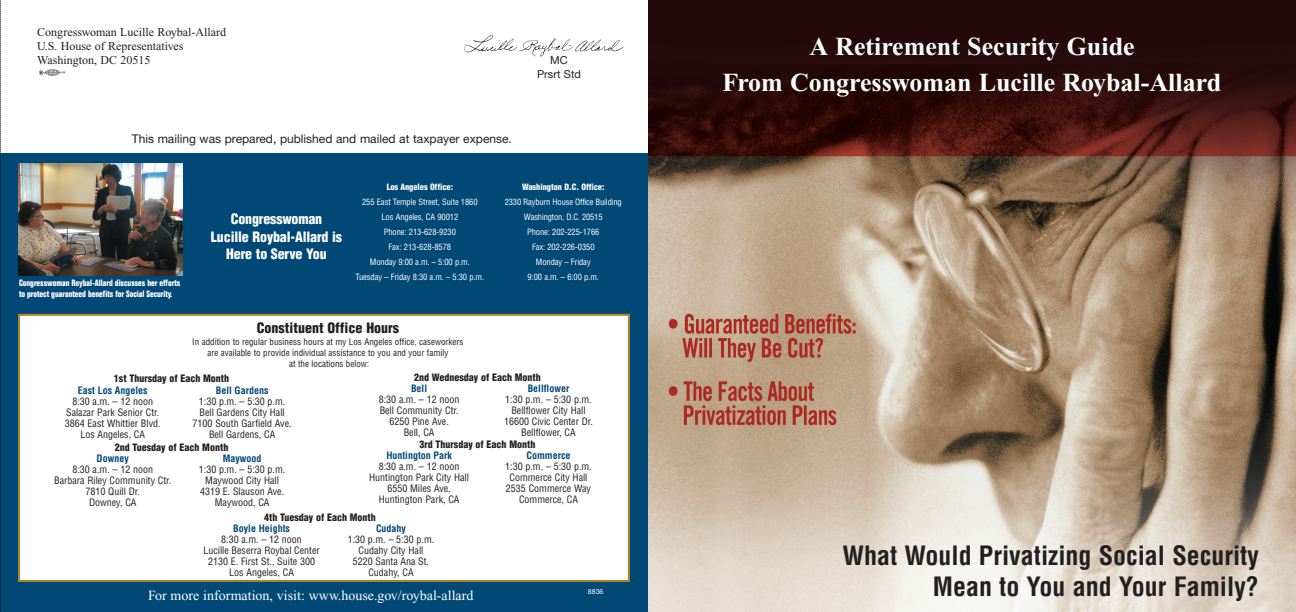
<style>
.page{position:relative;width:1296px;height:612px;background:#fff}
.page>*{position:absolute;margin:0;border:0;box-sizing:border-box;transform-origin:0 0}
.t1{font:700 26px/36px "Times New Roman";color:#fff;text-align:center}
.t2{font:700 condensed 26px/31.2px "Helvetica";color:#231f20;text-align:right}
.t3{font:14px "Times New Roman";color:#fff}
.t4{font:900 condensed 14px/17px "Helvetica";letter-spacing:-.01em;color:#fff;text-align:center}
.t5{font:900 condensed 14px "Helvetica";color:#231f20}
.t6{font:12px/14px "Times New Roman";color:#231f20}
.t7{font:12px "Helvetica Neue";color:#231f20}
.t8{font:11px/14px "Helvetica Neue";color:#231f20;text-align:center}
.t9{font:condensed 10px "Helvetica";color:#231f20}
.t10{font:900 condensed 10px "Helvetica";color:#231f20}
.t11{font:700 condensed 10px "Helvetica";color:#004876}
.t12{font:condensed 9px/11px "Helvetica";color:#231f20;text-align:center}
.t13{font:700 condensed 9px/10.8px "Folio";letter-spacing:-.005em;color:#fff}
.t14{font:condensed 8.5px/15px "Helvetica";letter-spacing:-.01em;color:#fff;text-align:center}
.t15{font:900 condensed 8.5px "Helvetica";letter-spacing:-.01em;color:#fff}
.t16{font:7px "Helvetica Neue";color:#fff}
</style>
<div class="page">
<div style="left:0;top:154px;width:648px;height:458px;background:#004876"></div>
<img style="left:648px;top:0;width:648px;height:612px">
<svg style="left:0;top:0;width:1px;height:612px"></svg>
<img style="left:40px;top:70px;width:25px;height:6px">
<img style="left:464px;top:35px;width:160px;height:22px">
<div style="left:19px;top:315px;width:610px;height:266px;background:#fff"></div>
<div style="left:18px;top:314px;width:612px;height:268px;border:2px solid #ab8121"></div>
<img style="left:18px;top:163px;width:165px;height:113px">
<p class="t6" style="left:37px;top:26px;width:190px">Congresswoman Lucille Roybal-Allard<br>U.S. House of Representatives<br>Washington, DC 20515</p>
<p class="t7" style="left:132px;top:135px;width:382px">This mailing was prepared, published and mailed at taxpayer expense.</p>
<p class="t8" style="left:537px;top:54px;width:45px">MC<br>Prsrt Std</p>
<p class="t13" style="left:19px;top:279px;width:163px">Congresswoman Roybal-Allard discusses her efforts to protect guaranteed benefits for Social Security.</p>
<h2 class="t4" style="left:211px;top:212px;width:133px">Congresswoman<br>Lucille Roybal-Allard is<br>Here to Serve You</h2>
<p class="t15" style="left:387px;top:183px;width:68px">Los Angeles Office:</p>
<p class="t14" style="left:356px;top:195px;width:130px">255 East Temple Street, Suite 1860<br>Los Angeles, CA 90012<br>Phone: 213-628-9230<br>Fax: 213-628-8578<br>Monday 9:00 a.m. – 5:00 p.m.<br>Tuesday – Friday 8:30 a.m. – 5:30 p.m.</p>
<p class="t15" style="left:522px;top:183px;width:84px">Washington D.C. Office:</p>
<p class="t14" style="left:505px;top:195px;width:119px">2330 Rayburn House Office Building<br>Washington, D.C. 20515<br>Phone: 202-225-1766<br>Fax: 202-226-0350<br>Monday – Friday<br>9:00 a.m. – 6:00 p.m.</p>
<h2 class="t5" style="left:257px;top:322px;width:144px">Constituent Office Hours</h2>
<p class="t12" style="left:192px;top:337px;width:273px">In addition to regular business hours at my Los Angeles office, caseworkers are available to provide individual assistance to you and your family<br>at the locations below:</p>
<p class="t10" style="left:114px;top:374px;width:117px">1st Thursday of Each Month</p>
<p class="t11" style="left:78px;top:387px;width:71px">East Los Angeles</p>
<p class="t11" style="left:216px;top:387px;width:54px">Bell Gardens</p>
<p class="t9" style="left:72px;top:398px;width:82px">8:30 a.m. – 12 noon</p>
<p class="t9" style="left:199px;top:398px;width:88px">1:30 p.m. – 5:30 p.m.</p>
<p class="t9" style="left:66px;top:409px;width:95px">Salazar Park Senior Ctr.</p>
<p class="t9" style="left:199px;top:409px;width:87px">Bell Gardens City Hall</p>
<p class="t9" style="left:65px;top:420px;width:97px">3864 East Whittier Blvd.</p>
<p class="t9" style="left:193px;top:420px;width:101px">7100 South Garfield Ave.</p>
<p class="t9" style="left:80px;top:431px;width:66px">Los Angeles, CA</p>
<p class="t9" style="left:209px;top:431px;width:68px">Bell Gardens, CA</p>
<p class="t10" style="left:115px;top:443px;width:115px">2nd Tuesday of Each Month</p>
<p class="t11" style="left:97px;top:454px;width:34px">Downey</p>
<p class="t11" style="left:223px;top:454px;width:40px">Maywood</p>
<p class="t9" style="left:72px;top:465px;width:82px">8:30 a.m. – 12 noon</p>
<p class="t9" style="left:199px;top:465px;width:88px">1:30 p.m. – 5:30 p.m.</p>
<p class="t9" style="left:54px;top:476px;width:119px">Barbara Riley Community Ctr.</p>
<p class="t9" style="left:205px;top:476px;width:75px">Maywood City Hall</p>
<p class="t9" style="left:86px;top:487px;width:56px">7810 Quill Dr.</p>
<p class="t9" style="left:200px;top:487px;width:86px">4319 E. Slauson Ave.</p>
<p class="t9" style="left:89px;top:498px;width:49px">Downey, CA</p>
<p class="t9" style="left:215px;top:498px;width:56px">Maywood, CA</p>
<p class="t10" style="left:414px;top:374px;width:128px">2nd Wednesday of Each Month</p>
<p class="t11" style="left:411px;top:384px;width:18px">Bell</p>
<p class="t11" style="left:528px;top:384px;width:43px">Bellflower</p>
<p class="t9" style="left:379px;top:396px;width:82px">8:30 a.m. – 12 noon</p>
<p class="t9" style="left:505px;top:396px;width:88px">1:30 p.m. – 5:30 p.m.</p>
<p class="t9" style="left:380px;top:406px;width:80px">Bell Community Ctr.</p>
<p class="t9" style="left:511px;top:406px;width:76px">Bellflower City Hall</p>
<p class="t9" style="left:389px;top:418px;width:61px">6250 Pine Ave.</p>
<p class="t9" style="left:504px;top:418px;width:90px">16600 Civic Center Dr.</p>
<p class="t9" style="left:404px;top:428px;width:32px">Bell, CA</p>
<p class="t9" style="left:521px;top:428px;width:56px">Bellflower, CA</p>
<p class="t10" style="left:420px;top:441px;width:117px">3rd Thursday of Each Month</p>
<p class="t11" style="left:386px;top:452px;width:67px">Huntington Park</p>
<p class="t11" style="left:527px;top:452px;width:45px">Commerce</p>
<p class="t9" style="left:379px;top:463px;width:82px">8:30 a.m. – 12 noon</p>
<p class="t9" style="left:505px;top:463px;width:88px">1:30 p.m. – 5:30 p.m.</p>
<p class="t9" style="left:369px;top:474px;width:101px">Huntington Park City Hall</p>
<p class="t9" style="left:509px;top:474px;width:80px">Commerce City Hall</p>
<p class="t9" style="left:387px;top:485px;width:65px">6550 Miles Ave.</p>
<p class="t9" style="left:506px;top:485px;width:87px">2535 Commerce Way</p>
<p class="t9" style="left:379px;top:496px;width:82px">Huntington Park, CA</p>
<p class="t9" style="left:519px;top:496px;width:60px">Commerce, CA</p>
<p class="t10" style="left:264px;top:513px;width:113px">4th Tuesday of Each Month</p>
<p class="t11" style="left:233px;top:524px;width:58px">Boyle Heights</p>
<p class="t11" style="left:376px;top:524px;width:31px">Cudahy</p>
<p class="t9" style="left:221px;top:535px;width:82px">8:30 a.m. – 12 noon</p>
<p class="t9" style="left:348px;top:535px;width:88px">1:30 p.m. – 5:30 p.m.</p>
<p class="t9" style="left:203px;top:546px;width:118px">Lucille Beserra Roybal Center</p>
<p class="t9" style="left:359px;top:546px;width:66px">Cudahy City Hall</p>
<p class="t9" style="left:208px;top:557px;width:108px">2130 E. First St., Suite 300</p>
<p class="t9" style="left:353px;top:557px;width:78px">5220 Santa Ana St.</p>
<p class="t9" style="left:229px;top:568px;width:66px">Los Angeles, CA</p>
<p class="t9" style="left:368px;top:568px;width:47px">Cudahy, CA</p>
<h2 class="t3" style="left:148px;top:590px;width:327px">For more information, visit: www.house.gov/roybal-allard</h2>
<p class="t16" style="left:588px;top:589px;width:17px">8836</p>
<h1 class="t1" style="left:723px;top:31px;width:500px">A Retirement Security Guide<br>From Congresswoman Lucille Roybal-Allard</h1>
<h1 class="t2" style="left:842px;top:542px;width:418px">What Would Privatizing Social Security<br>Mean to You and Your Family?</h1>
</div>
